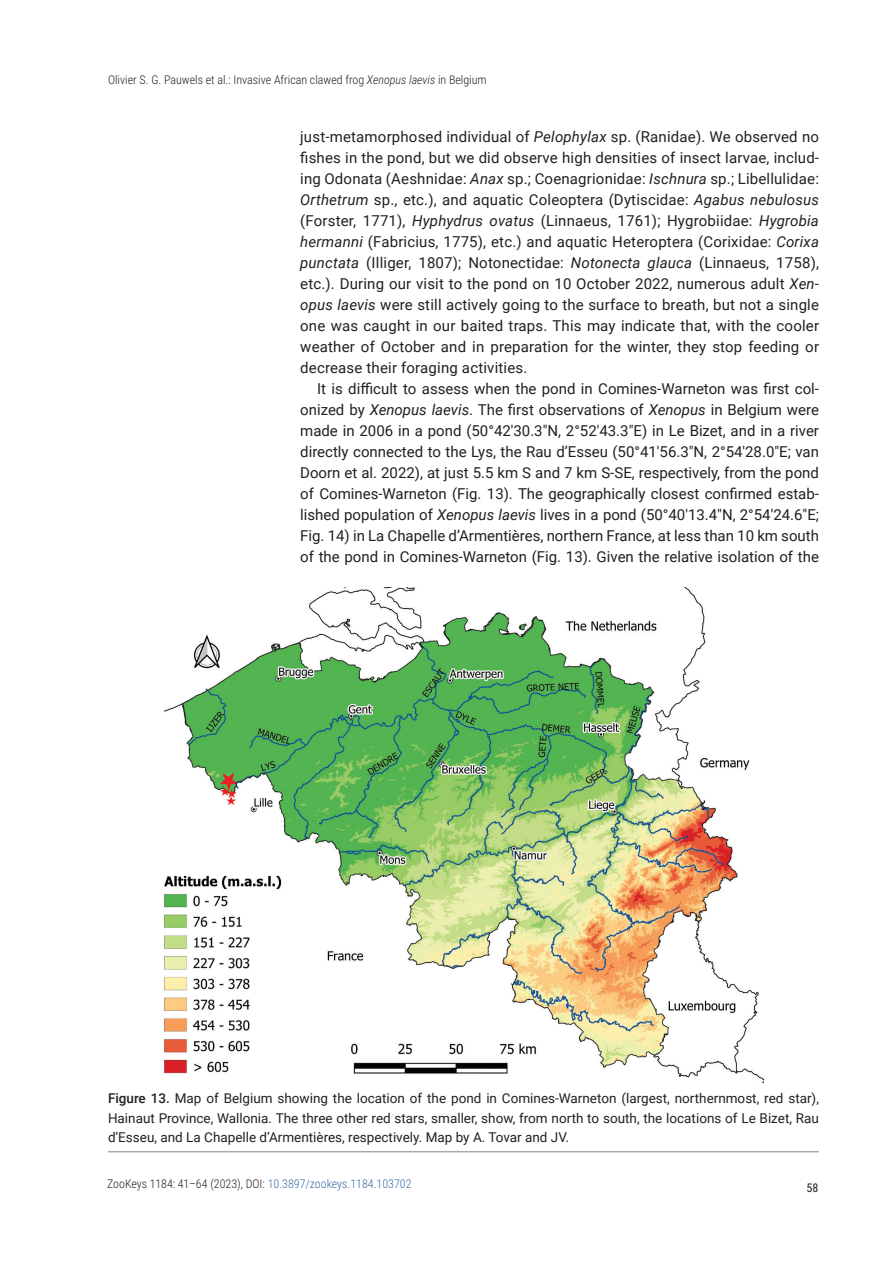
<style>
.page{position:relative;width:893px;height:1263px;background:#fff}
.page>*{position:absolute;margin:0;border:0;box-sizing:border-box;transform-origin:0 0}
.t1{font:15px/21px "Roboto";color:#231f20;text-align:justify}
.t2{font:13.5px/19.8px "Roboto";color:#231f20;text-align:justify}
.t3{font:300 12px "Roboto Condensed";color:#231f20}
.t4{font:12px "Roboto Condensed";color:#231f20}
.s1{font-style:italic}
.s2{font-weight:500}
.s3{color:#376ba5}
</style>
<div class="page">
<img style="left:164px;top:587px;width:600px;height:495px">
<hr style="left:108px;top:1151px;width:711px;height:1px;background:#a8a9ad">
<p class="t3" style="left:108px;top:71px;width:380px">Olivier S. G. Pauwels et al.: Invasive African clawed frog <span class="s1">Xenopus laevis</span> in Belgium</p>
<p class="t1" style="left:300px;top:125px;width:520px">just-metamorphosed individual of <span class="s1">Pelophylax</span> sp. (Ranidae). We observed no fishes in the pond, but we did observe high densities of insect larvae, includ&shy;ing Odonata (Aeshnidae: <span class="s1">Anax</span> sp.; Coenagrionidae: <span class="s1">Ischnura</span> sp.; Libellulidae:<br><span class="s1">Orthetrum</span> sp., etc.), and aquatic Coleoptera (Dytiscidae: <span class="s1">Agabus nebulosus </span>(Forster, 1771), <span class="s1">Hyphydrus ovatus</span> (Linnaeus, 1761); Hygrobiidae: <span class="s1">Hygrobia hermanni</span> (Fabricius, 1775), etc.) and aquatic Heteroptera (Corixidae: <span class="s1">Corixa punctata</span> (Illiger, 1807); Notonectidae: <span class="s1">Notonecta glauca</span> (Linnaeus, 1758), etc.). During our visit to the pond on 10 October 2022, numerous adult <span class="s1">Xen&shy;opus laevis</span> were still actively going to the surface to breath, but not a single one was caught in our baited traps. This may indicate that, with the cooler weather of October and in preparation for the winter, they stop feeding or decrease their foraging activities.</p>
<p class="t1" style="left:300px;top:377px;width:520px;text-indent:17px">It is difficult to assess when the pond in Comines-Warneton was first col&shy;onized by <span class="s1">Xenopus laevis</span>. The first observations of <span class="s1">Xenopus</span> in Belgium were made in 2006 in a pond (50°42'30.3"N, 2°52'43.3"E) in Le Bizet, and in a river directly connected to the Lys, the Rau d’Esseu (50°41'56.3"N, 2°54'28.0"E; van Doorn et al. 2022), at just 5.5 km S and 7 km S-SE, respectively, from the pond of Comines-Warneton (Fig. 13). The geographically closest confirmed estab&shy;lished population of <span class="s1">Xenopus laevis</span> lives in a pond (50°40'13.4"N, 2°54'24.6"E; Fig. 14) in La Chapelle d’Armentières, northern France, at less than 10 km south of the pond in Comines-Warneton (Fig. 13). Given the relative isolation of the</p>
<p class="t2" style="left:108px;top:1087px;width:712px"><span class="s2">Figure 13.</span> Map of Belgium showing the location of the pond in Comines-Warneton (largest, northernmost, red star), Hainaut Province, Wallonia. The three other red stars, smaller, show, from north to south, the locations of Le Bizet, Rau d’Esseu, and La Chapelle d’Armentières, respectively. Map by A. Tovar and JV.</p>
<p class="t3" style="left:107px;top:1175px;width:306px">ZooKeys 1184: 41–64 (2023), DOI: <span class="s3">10.3897/zookeys.1184.103702</span></p>
<p class="t4" style="left:806px;top:1179px;width:13px">58</p>
</div>
